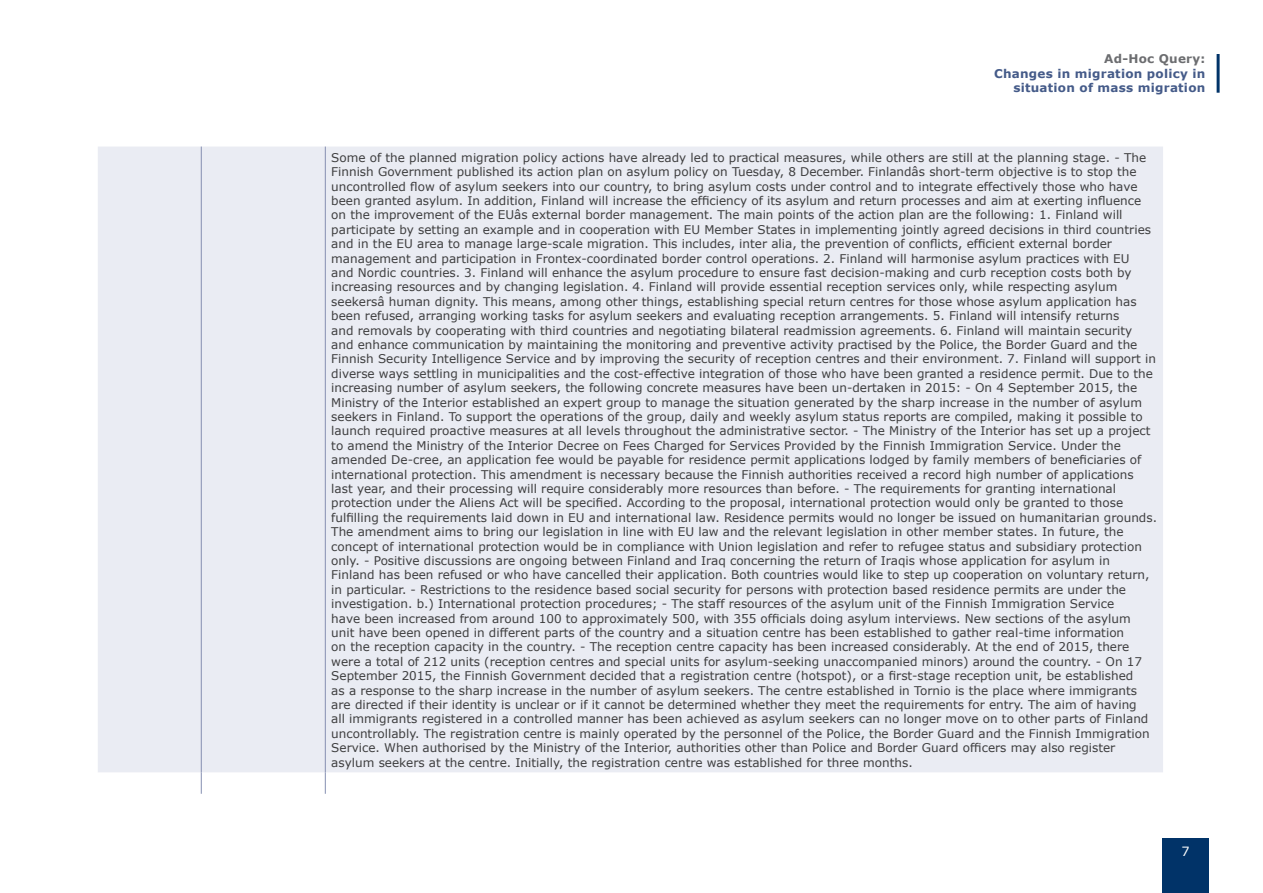
<style>
.page{position:relative;width:1263px;height:893px;background:#fff}
.page>*{position:absolute;margin:0;border:0;box-sizing:border-box;transform-origin:0 0}
.t1{font:12.75px "Verdana";color:#fff}
.Tabeller_innehåll{font:12px/14.4px "Verdana";color:#3e3e3f}
.t2{font:700 12px/14.4px "Verdana";letter-spacing:.02em;color:#455b89;text-align:right}
.t3{font:700 12px "Verdana";letter-spacing:.02em;color:#6c6d70}
</style>
<div class="page">
<div style="left:1162px;top:838px;width:47px;height:55px;background:#013368"></div>
<hr style="left:1216px;top:54px;width:3px;height:39px;background:#013368">
<div style="left:98px;top:147px;width:1065px;height:626px;background:#eaecf3"></div>
<hr style="left:201px;top:147px;width:1px;height:626px;background:#858fb1">
<hr style="left:325px;top:147px;width:1px;height:626px;background:#858fb1">
<p class="t3" style="left:1104px;top:50px;width:103px">Ad-Hoc Query:</p>
<p class="t2" style="left:994px;top:66px;width:213px">Changes in migration policy in situation of mass migration</p>
<p class="Tabeller_innehåll" style="left:331px;top:150px;width:827px">Some of the planned migration policy actions have already led to practical measures, while others are still at the planning stage. - The Finnish Government published its action plan on asylum policy on Tuesday, 8 December. Finlandâs short-term objective is to stop the uncontrolled flow of asylum seekers into our country, to bring asylum costs under control and to integrate effectively those who have been granted asylum. In addition, Finland will increase the efficiency of its asylum and return processes and aim at exerting influence on the improvement of the EUâs external border management. The main points of the action plan are the following: 1. Finland will participate by setting an example and in cooperation with EU Member States in implementing jointly agreed decisions in third countries and in the EU area to manage large-scale migration. This includes, inter alia, the prevention of conflicts, efficient external border management and participation in Frontex-coordinated border control operations. 2. Finland will harmonise asylum practices with EU<br>and Nordic countries. 3. Finland will enhance the asylum procedure to ensure fast decision-making and curb reception costs both by increasing resources and by changing legislation. 4. Finland will provide essential reception services only, while respecting asylum seekersâ human dignity. This means, among other things, establishing special return centres for those whose asylum application has been refused, arranging working tasks for asylum seekers and evaluating reception arrangements. 5. Finland will intensify returns<br>and removals by cooperating with third countries and negotiating bilateral readmission agreements. 6. Finland will maintain security and enhance communication by maintaining the monitoring and preventive activity practised by the Police, the Border Guard and the Finnish Security Intelligence Service and by improving the security of reception centres and their environment. 7. Finland will support in diverse ways settling in municipalities and the cost-effective integration of those who have been granted a residence permit. Due to the increasing number of asylum seekers, the following concrete measures have been un-dertaken in 2015: - On 4 September 2015, the Ministry of the Interior established an expert group to manage the situation generated by the sharp increase in the number of asylum seekers in Finland. To support the operations of the group, daily and weekly asylum status reports are compiled, making it possible to launch required proactive measures at all levels throughout the administrative sector. - The Ministry of the Interior has set up a project to amend the Ministry of the Interior Decree on Fees Charged for Services Provided by the Finnish Immigration Service. Under the amended De-cree, an application fee would be payable for residence permit applications lodged by family members of beneficiaries of international protection. This amendment is necessary because the Finnish authorities received a record high number of applications last year, and their processing will require considerably more resources than before. - The requirements for granting international protection under the Aliens Act will be specified. According to the proposal, international protection would only be granted to those fulfilling the requirements laid down in EU and international law. Residence permits would no longer be issued on humanitarian grounds.<br>The amendment aims to bring our legislation in line with EU law and the relevant legislation in other member states. In future, the concept of international protection would be in compliance with Union legislation and refer to refugee status and subsidiary protection only. - Positive discussions are ongoing between Finland and Iraq concerning the return of Iraqis whose application for asylum in<br>Finland has been refused or who have cancelled their application. Both countries would like to step up cooperation on voluntary return, in particular. - Restrictions to the residence based social security for persons with protection based residence permits are under the investigation. b.) International protection procedures; - The staff resources of the asylum unit of the Finnish Immigration Service<br>have been increased from around 100 to approximately 500, with 355 officials doing asylum interviews. New sections of the asylum<br>unit have been opened in different parts of the country and a situation centre has been established to gather real-time information<br>on the reception capacity in the country. - The reception centre capacity has been increased considerably. At the end of 2015, there were a total of 212 units (reception centres and special units for asylum-seeking unaccompanied minors) around the country. - On 17<br>September 2015, the Finnish Government decided that a registration centre (hotspot), or a first-stage reception unit, be established<br>as a response to the sharp increase in the number of asylum seekers. The centre established in Tornio is the place where immigrants are directed if their identity is unclear or if it cannot be determined whether they meet the requirements for entry. The aim of having<br>all immigrants registered in a controlled manner has been achieved as asylum seekers can no longer move on to other parts of Finland uncontrollably. The registration centre is mainly operated by the personnel of the Police, the Border Guard and the Finnish Immigration Service. When authorised by the Ministry of the Interior, authorities other than Police and Border Guard officers may also register asylum seekers at the centre. Initially, the registration centre was established for three months.</p>
<p class="t1" style="left:1181px;top:843px;width:10px">7</p>
</div>
